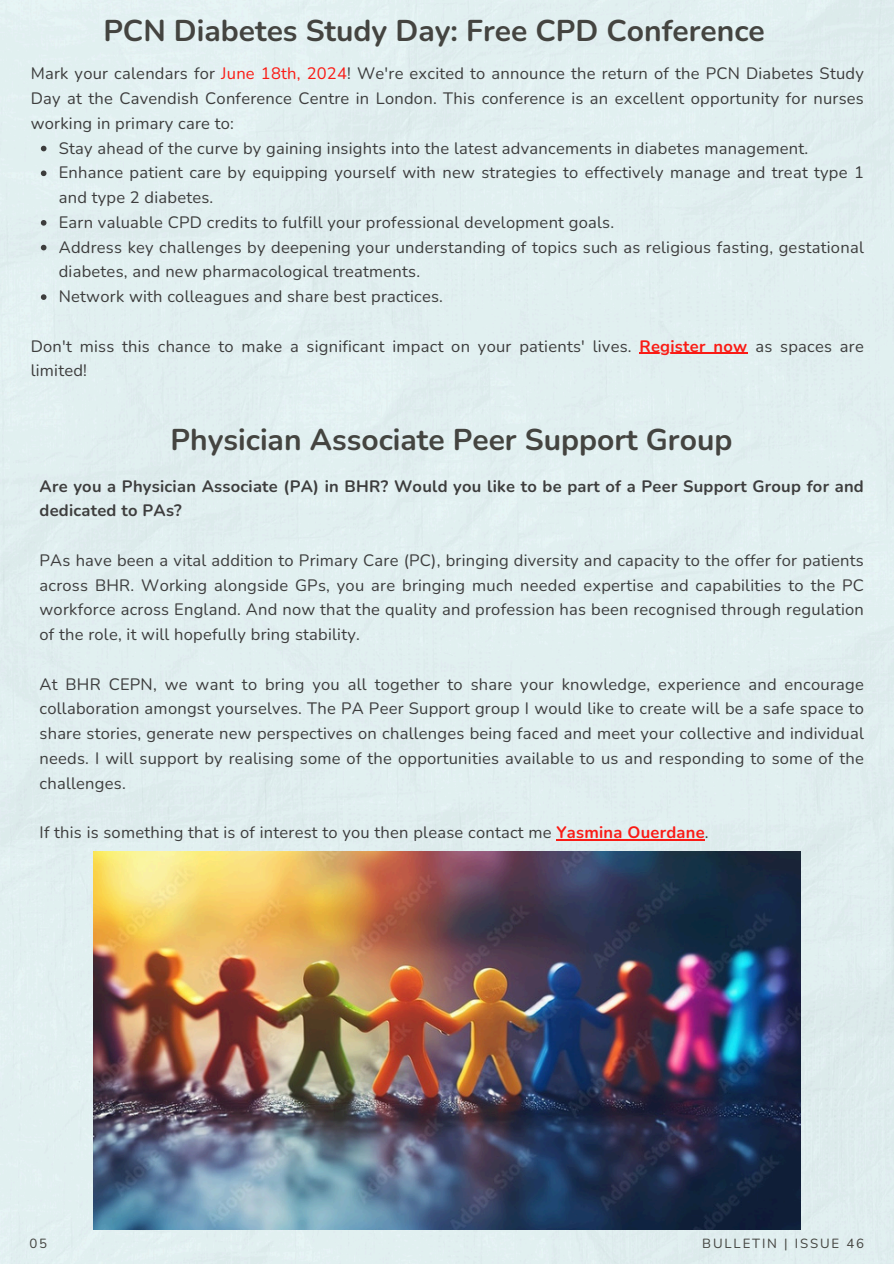
<style>
.page{position:relative;width:894px;height:1264px;background:#fff}
.page>*{position:absolute;margin:0;border:0;box-sizing:border-box;transform-origin:0 0}
.t1{font:700 30px "Nunito";color:#444440}
.t2{font:16.5px/24.8px "Nunito";letter-spacing:.015em;color:#3d3d3d;text-align:justify}
.t3{font:700 16.5px/24.8px "Nunito";letter-spacing:.015em;color:#3d3d3d}
.t4{font:700 16.5px "Nunito";letter-spacing:.015em;color:#fa1b15}
.t5{font:13.2px "Nunito";letter-spacing:.14em;color:#444440}
.s1{color:#fa1b15}
.s2{font-weight:400;color:#3d3d3d}
.s3{font-weight:700;color:#fa1b15}
</style>
<div class="page">
<div style="left:0;top:0;width:893px;height:1263px;background:#e1f0f0"></div>
<img style="left:93px;top:851px;width:706px;height:378px">
<hr style="left:556px;top:839px;width:148px;height:1px;background:#fa1b15">
<svg style="left:41px;top:146px;width:5px;height:5px"></svg>
<svg style="left:41px;top:170px;width:5px;height:6px"></svg>
<svg style="left:41px;top:220px;width:5px;height:6px"></svg>
<svg style="left:41px;top:245px;width:5px;height:5px"></svg>
<svg style="left:41px;top:294px;width:5px;height:6px"></svg>
<hr style="left:639px;top:353px;width:108px;height:1px;background:#fa1b15">
<h1 class="t1" style="left:103px;top:10px;width:662px">PCN Diabetes Study Day: Free CPD Conference</h1>
<h1 class="t2" style="left:31px;top:61px;width:834px">Mark your calendars for <span class="s1">June 18th, 2024</span>! We're excited to announce the return of the PCN Diabetes Study Day at the Cavendish Conference Centre in London. This conference is an excellent opportunity for nurses working in primary care to:</h1>
<h2 class="t2" style="left:59px;top:136px;width:750px">Stay ahead of the curve by gaining insights into the latest advancements in diabetes management.</h2>
<h3 class="t2" style="left:59px;top:160px;width:806px">Enhance patient care by equipping yourself with new strategies to effectively manage and treat type 1 and type 2 diabetes.</h3>
<h3 class="t2" style="left:59px;top:210px;width:556px">Earn valuable CPD credits to fulfill your professional development goals.</h3>
<h3 class="t2" style="left:59px;top:235px;width:806px">Address key challenges by deepening your understanding of topics such as religious fasting, gestational diabetes, and new pharmacological treatments.</h3>
<p class="t2" style="left:59px;top:284px;width:385px">Network with colleagues and share best practices.</p>
<p class="t2" style="left:31px;top:334px;width:602px">Don't miss this chance to make a significant impact on your patients' lives.</p>
<p class="t4" style="left:639px;top:335px;width:226px">Register now <span class="s2">as spaces are</span></p>
<p class="t2" style="left:31px;top:358px;width:58px">limited!</p>
<p class="t1" style="left:170px;top:420px;width:563px">Physician Associate Peer Support Group</p>
<p class="t3" style="left:39px;top:473px;width:825px">Are you a Physician Associate (PA) in BHR? Would you like to be part of a Peer Support Group for and dedicated to PAs?</p>
<p class="t2" style="left:39px;top:548px;width:825px">PAs have been a vital addition to Primary Care (PC), bringing diversity and capacity to the offer for patients across BHR. Working alongside GPs, you are bringing much needed expertise and capabilities to the PC workforce across England. And now that the quality and profession has been recognised through regulation of the role, it will hopefully bring stability.</p>
<p class="t2" style="left:39px;top:671px;width:825px">At BHR CEPN, we want to bring you all together to share your knowledge, experience and encourage collaboration amongst yourselves. The PA Peer Support group I would like to create will be a safe space to share stories, generate new perspectives on challenges being faced and meet your collective and individual needs. I will support by realising some of the opportunities available to us and responding to some of the challenges.</p>
<h3 class="t2" style="left:39px;top:820px;width:670px">If this is something that is of interest to you then please contact me <span class="s3">Yasmina Ouerdane</span>.</h3>
<p class="t5" style="left:29px;top:1234px;width:19px">05</p>
<h3 class="t5" style="left:702px;top:1234px;width:163px">BULLETIN | ISSUE 46</h3>
</div>
